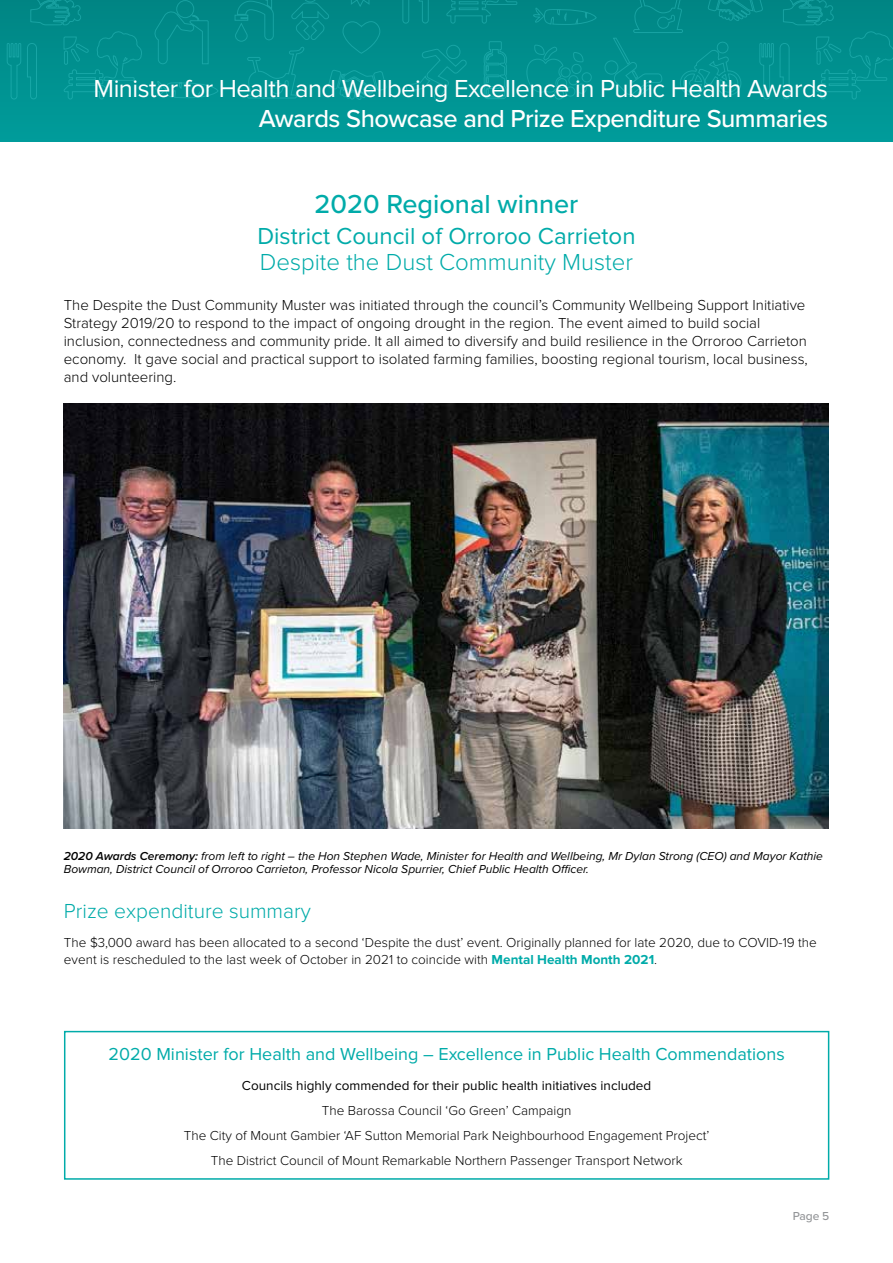
<style>
.page{position:relative;width:893px;height:1263px;background:#fff}
.page>*{position:absolute;margin:0;border:0;box-sizing:border-box;transform-origin:0 0}
.t1{font:500 27px "Proxima Nova";color:#00aba9}
.t2{font:25.5px "Proxima Nova";letter-spacing:-.02em;color:#fff}
.t3{font:500 25.5px "Proxima Nova";letter-spacing:-.02em;color:#fff}
.t4{font:24px "Proxima Nova";color:#00aba9}
.t5{font:300 24px "Proxima Nova";color:#00aba9}
.t6{font:300 21px "Proxima Nova";color:#00aba9}
.t7{font:18px "Proxima Nova";color:#00aba9}
.t8{font:300 15px/18px "Proxima Nova";color:#000}
.t9{font:300 13.5px/25px "Proxima Nova";color:#000}
.t10{font:13.5px "Proxima Nova";color:#000}
.t11{font:italic 12px/13.5px "Proxima Nova";color:#000}
.t12{font:500 12px "Proxima Nova";color:#939598}
.s1{font-weight:600}
.s2{font-weight:700;color:#00aba9}
</style>
<div class="page">
<div style="left:0;top:0;width:893px;height:141px;background:#009897"></div>
<svg style="left:6px;top:0;width:753px;height:100px"></svg>
<svg style="left:759px;top:0;width:134px;height:100px"></svg>
<img style="left:64px;top:404px;width:764px;height:425px">
<div style="left:64px;top:1031px;width:765px;height:149px;border:2px solid #00aba9"></div>
<h2 class="t2" style="left:94px;top:75px;width:736px">Minister for Health and Wellbeing Excellence in Public Health Awards</h2>
<h2 class="t3" style="left:259px;top:99px;width:571px">Awards Showcase and Prize Expenditure Summaries</h2>
<h1 class="t1" style="left:315px;top:184px;width:265px">2020 Regional winner</h1>
<h3 class="t4" style="left:257px;top:222px;width:380px">District Council of Orroroo Carrieton</h3>
<h3 class="t5" style="left:260px;top:251px;width:375px">Despite the Dust Community Muster</h3>
<p class="t8" style="left:64px;top:296px;width:745px">The Despite the Dust Community Muster was initiated through the council’s Community Wellbeing Support Initiative Strategy 2019/20 to respond to the impact of ongoing drought in the region. The event aimed to build social inclusion, connectedness and community pride. It all aimed to diversify and build resilience in the Orroroo Carrieton economy. It gave social and practical support to isolated farming families, boosting regional tourism, local business, and volunteering.</p>
<p class="t11" style="left:64px;top:848px;width:761px"><span class="s1">2020 Awards Ceremony:</span> from left to right – the Hon Stephen Wade, Minister for Health and Wellbeing, Mr Dylan Strong (CEO) and Mayor Kathie<br>Bowman, District Council of Orroroo Carrieton, Professor Nicola Spurrier, Chief Public Health Officer.</p>
<h3 class="t6" style="left:64px;top:901px;width:248px">Prize expenditure summary</h3>
<p class="t9" style="left:64px;top:935px;width:754px;line-height:16.5px">The $3,000 award has been allocated to a second ‘Despite the dust’ event. Originally planned for late 2020, due to COVID-19 the event is rescheduled to the last week of October in 2021 to coincide with <span class="s2">Mental Health Month 2021</span>.</p>
<p class="t7" style="left:109px;top:1044px;width:678px">2020 Minister for Health and Wellbeing – Excellence in Public Health Commendations</p>
<p class="t10" style="left:242px;top:1077px;width:411px">Councils highly commended for their public health initiatives included</p>
<p class="t9" style="left:184px;top:1098px;width:527px;text-align:center">The Barossa Council ‘Go Green’ Campaign<br>The City of Mount Gambier ‘AF Sutton Memorial Park Neighbourhood Engagement Project’<br>The District Council of Mount Remarkable Northern Passenger Transport Network</p>
<p class="t12" style="left:793px;top:1207px;width:38px">Page 5</p>
</div>
